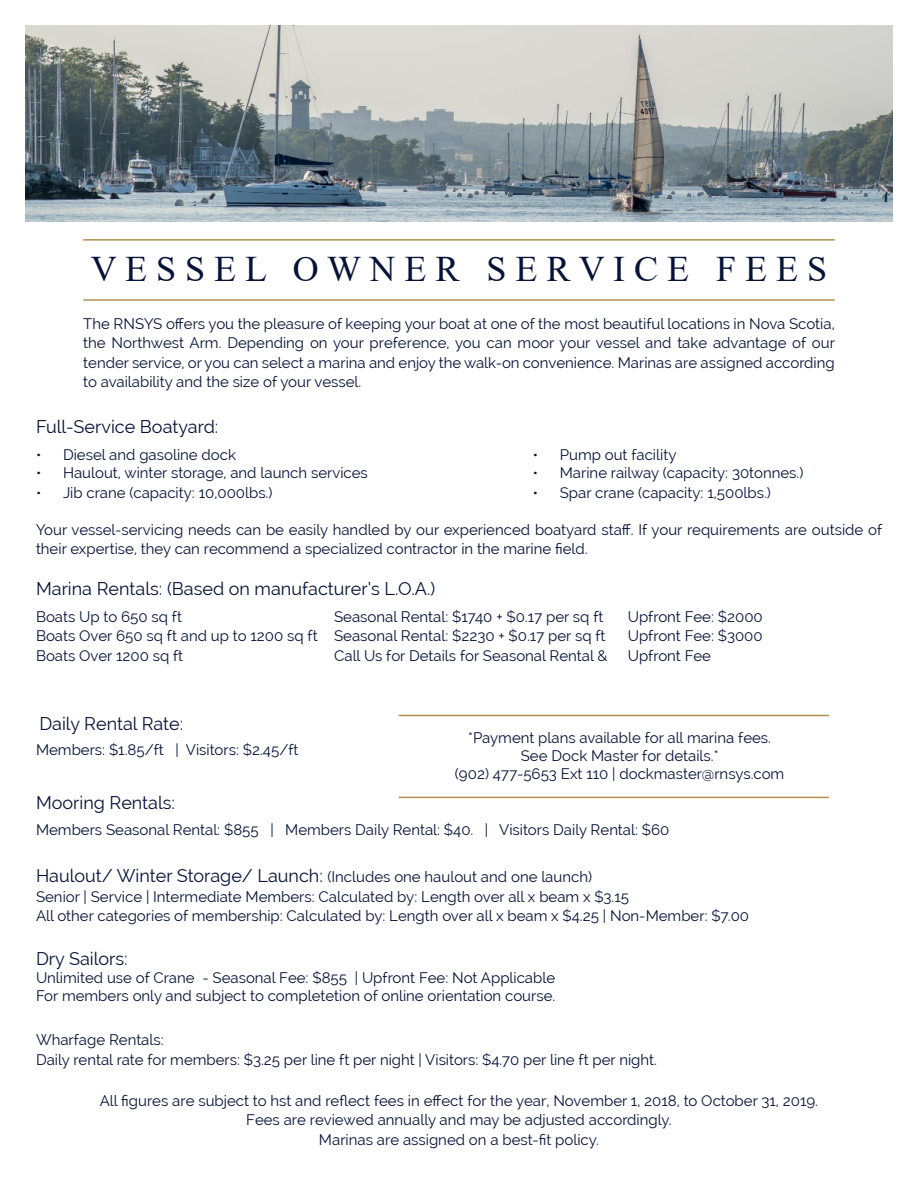
<style>
.page{position:relative;width:918px;height:1188px;background:#fff}
.page>*{position:absolute;margin:0;border:0;box-sizing:border-box;transform-origin:0 0}
.t1{font:36px "Times New Roman";color:#061237}
.t2{font:18px "Raleway";color:#061237}
.t3{font:15px/19.6px "Raleway";color:#061237;text-align:justify}
.s1{font-size:18px}
</style>
<div class="page">
<hr style="left:83px;top:239px;width:752px;height:2px;background:#b0904e">
<hr style="left:83px;top:299px;width:752px;height:2px;background:#b0904e">
<img style="left:26px;top:26px;width:866px;height:195px">
<hr style="left:399px;top:715px;width:430px;height:1px;background:#b0904e">
<hr style="left:399px;top:797px;width:430px;height:1px;background:#b0904e">
<p class="t1" style="left:91px;top:244px;width:738px">V E S S E L O W N E R S E R V I C E F E E S</p>
<p class="t3" style="left:83px;top:314px;width:753px">The RNSYS offers you the pleasure of keeping your boat at one of the most beautiful locations in Nova Scotia, the Northwest Arm. Depending on your preference, you can moor your vessel and take advantage of our tender service, or you can select a marina and enjoy the walk-on convenience. Marinas are assigned according to availability and the size of your vessel.</p>
<p class="t2" style="left:36px;top:417px;width:184px">Full-Service Boatyard:</p>
<p class="t3" style="left:533px;top:445px;width:145px">• Pump out facility</p>
<p class="t3" style="left:533px;top:463px;width:272px">• Marine railway (capacity: 30tonnes.)</p>
<p class="t3" style="left:533px;top:483px;width:240px">• Spar crane (capacity: 1,500lbs.)</p>
<p class="t3" style="left:36px;top:520px;width:848px">Your vessel-servicing needs can be easily handled by our experienced boatyard staff. If your requirements are outside of their expertise, they can recommend a specialized contractor in the marine field.</p>
<p class="t2" style="left:36px;top:579px;width:401px">Marina Rentals: (Based on manufacturer’s L.O.A.)</p>
<p class="t3" style="left:36px;top:445px;width:201px">• Diesel and gasoline dock</p>
<p class="t3" style="left:36px;top:463px;width:333px">• Haulout, winter storage, and launch services</p>
<p class="t3" style="left:36px;top:483px;width:238px">• Jib crane (capacity: 10,000lbs.)</p>
<p class="t3" style="left:36px;top:606px;width:148px">Boats Up to 650 sq ft</p>
<p class="t3" style="left:36px;top:626px;width:283px">Boats Over 650 sq ft and up to 1200 sq ft</p>
<p class="t3" style="left:36px;top:646px;width:149px">Boats Over 1200 sq ft</p>
<p class="t3" style="left:334px;top:606px;width:271px">Seasonal Rental: $1740 + $0.17 per sq ft</p>
<p class="t3" style="left:334px;top:626px;width:273px">Seasonal Rental: $2230 + $0.17 per sq ft</p>
<p class="t3" style="left:334px;top:646px;width:275px">Call Us for Details for Seasonal Rental &amp;</p>
<p class="t3" style="left:628px;top:606px;width:137px">Upfront Fee: $2000</p>
<p class="t3" style="left:628px;top:626px;width:136px">Upfront Fee: $3000</p>
<p class="t3" style="left:628px;top:645px;width:85px">Upfront Fee</p>
<p class="t2" style="left:39px;top:713px;width:145px">Daily Rental Rate:</p>
<p class="t3" style="left:36px;top:740px;width:264px">Members: $1.85/ft | Visitors: $2.45/ft</p>
<p class="t3" style="left:468px;top:728px;width:304px">*Payment plans available for all marina fees.</p>
<p class="t3" style="left:521px;top:746px;width:199px">See Dock Master for details.*</p>
<p class="t3" style="left:455px;top:764px;width:331px">(902) 477-5653 Ext 110 | dockmaster@rnsys.com</p>
<p class="t2" style="left:36px;top:792px;width:141px">Mooring Rentals:</p>
<p class="t3" style="left:36px;top:820px;width:635px">Members Seasonal Rental: $855 | Members Daily Rental: $40. | Visitors Daily Rental: $60</p>
<p class="t3" style="left:36px;top:867px;width:558px"><span class="s1">Haulout/ Winter Storage/ Launch:</span> (Includes one haulout and one launch)</p>
<p class="t3" style="left:36px;top:887px;width:595px">Senior | Service | Intermediate Members: Calculated by: Length over all x beam x $3.15</p>
<p class="t3" style="left:36px;top:906px;width:715px">All other categories of membership: Calculated by: Length over all x beam x $4.25 | Non-Member: $7.00</p>
<p class="t2" style="left:36px;top:948px;width:93px">Dry Sailors:</p>
<p class="t3" style="left:36px;top:967px;width:521px">Unlimited use of Crane - Seasonal Fee: $855 | Upfront Fee: Not Applicable</p>
<p class="t3" style="left:36px;top:985px;width:521px">For members only and subject to completetion of online orientation course.</p>
<p class="t3" style="left:36px;top:1030px;width:129px">Wharfage Rentals:</p>
<p class="t3" style="left:36px;top:1050px;width:622px">Daily rental rate for members: $3.25 per line ft per night | Visitors: $4.70 per line ft per night.</p>
<p class="t3" style="left:100px;top:1091px;width:720px">All figures are subject to hst and reflect fees in effect for the year, November 1, 2018, to October 31, 2019.</p>
<p class="t3" style="left:246px;top:1110px;width:427px">Fees are reviewed annually and may be adjusted accordingly.</p>
<p class="t3" style="left:319px;top:1130px;width:282px">Marinas are assigned on a best-fit policy.</p>
</div>
